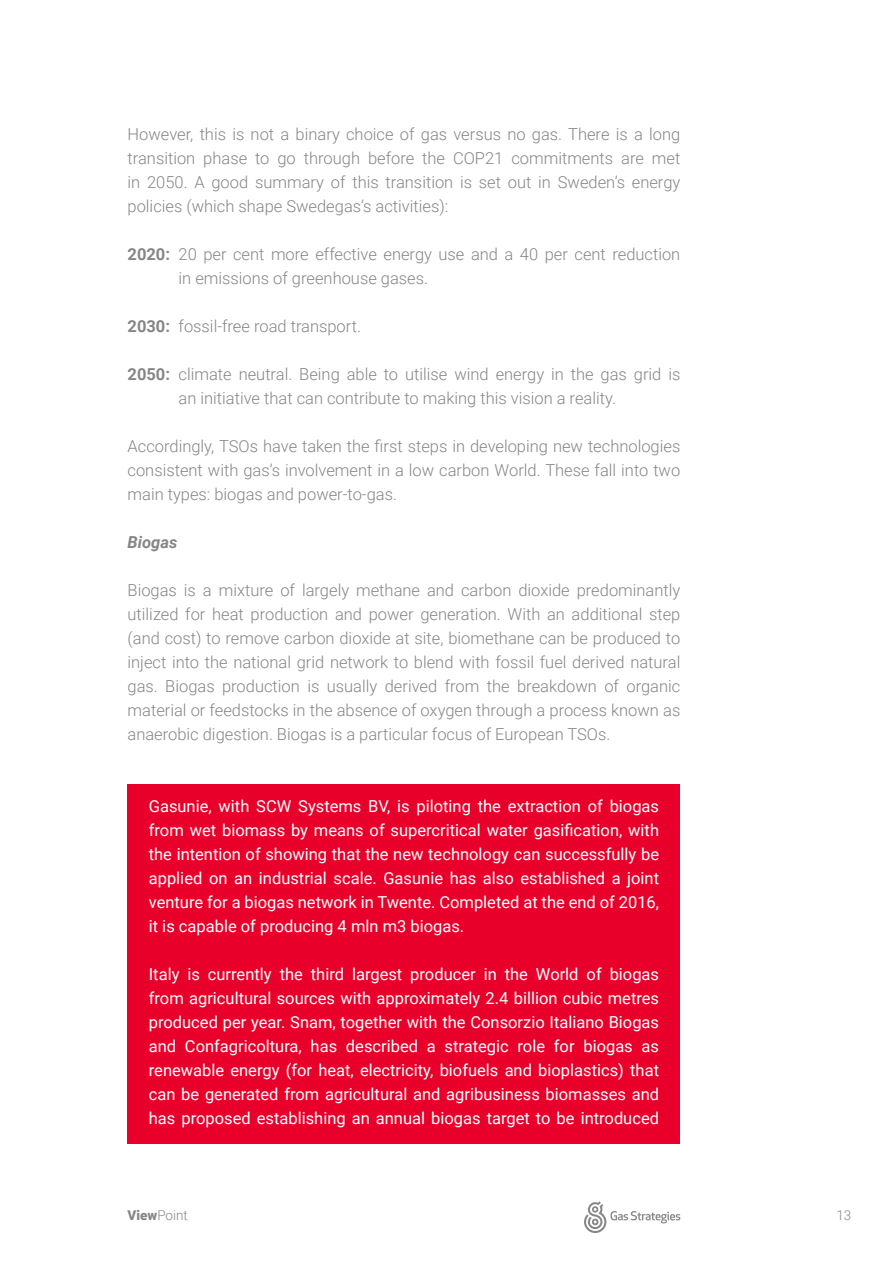
<style>
.page{position:relative;width:893px;height:1263px;background:#fff}
.page>*{position:absolute;margin:0;border:0;box-sizing:border-box;transform-origin:0 0}
.t1{font:300 16.5px/24px "Roboto";color:#878686;text-align:justify}
.t2{font:16.5px/24px "Roboto";color:#fff;text-align:justify}
.t3{font:italic 700 16.5px "Roboto";color:#878686}
.t4{font:300 13.5px "Roboto";color:#878686}
.s1{font-weight:700}
.s2{font-weight:900}
</style>
<div class="page">
<div style="left:128px;top:784px;width:552px;height:360px;background:#e8002a"></div>
<svg style="left:584px;top:1201px;width:96px;height:32px"></svg>
<p class="t1" style="left:128px;top:121px;width:554px">However, this is not a binary choice of gas versus no gas. There is a long transition phase to go through before the COP21 commitments are met in 2050. A good summary of this transition is set out in Sweden’s energy policies (which shape Swedegas’s activities):</p>
<p class="t1" style="left:179px;top:241px;width:503px;text-indent:-51px"><span class="s1">2020:</span> 20 per cent more effective energy use and a 40 per cent reduction in emissions of greenhouse gases.</p>
<p class="t1" style="left:128px;top:313px;width:235px"><span class="s1">2030:</span> fossil-free road transport.</p>
<p class="t1" style="left:179px;top:361px;width:503px;text-indent:-51px"><span class="s1">2050:</span> climate neutral. Being able to utilise wind energy in the gas grid is an initiative that can contribute to making this vision a reality.</p>
<p class="t1" style="left:128px;top:433px;width:554px">Accordingly, TSOs have taken the first steps in developing new technologies consistent with gas’s involvement in a low carbon World. These fall into two main types: biogas and power-to-gas.</p>
<p class="t3" style="left:128px;top:531px;width:51px">Biogas</p>
<p class="t1" style="left:128px;top:578px;width:554px">Biogas is a mixture of largely methane and carbon dioxide predominantly utilized for heat production and power generation. With an additional step (and cost) to remove carbon dioxide at site, biomethane can be produced to inject into the national grid network to blend with fossil fuel derived natural gas. Biogas production is usually derived from the breakdown of organic material or feedstocks in the absence of oxygen through a process known as anaerobic digestion. Biogas is a particular focus of European TSOs.</p>
<p class="t2" style="left:149px;top:794px;width:512px">Gasunie, with SCW Systems BV, is piloting the extraction of biogas from wet biomass by means of supercritical water gasification, with the intention of showing that the new technology can successfully be applied on an industrial scale. Gasunie has also established a joint venture for a biogas network in Twente. Completed at the end of 2016, it is capable of producing 4 mln m3 biogas.</p>
<p class="t2" style="left:149px;top:962px;width:512px">Italy is currently the third largest producer in the World of biogas from agricultural sources with approximately 2.4 billion cubic metres produced per year. Snam, together with the Consorzio Italiano Biogas and Confagricoltura, has described a strategic role for biogas as renewable energy (for heat, electricity, biofuels and bioplastics) that can be generated from agricultural and agribusiness biomasses and has proposed establishing an annual biogas target to be introduced</p>
<p class="t4" style="left:128px;top:1206px;width:62px"><span class="s2">View</span>Point</p>
<p class="t4" style="left:836px;top:1206px;width:16px">13</p>
</div>
